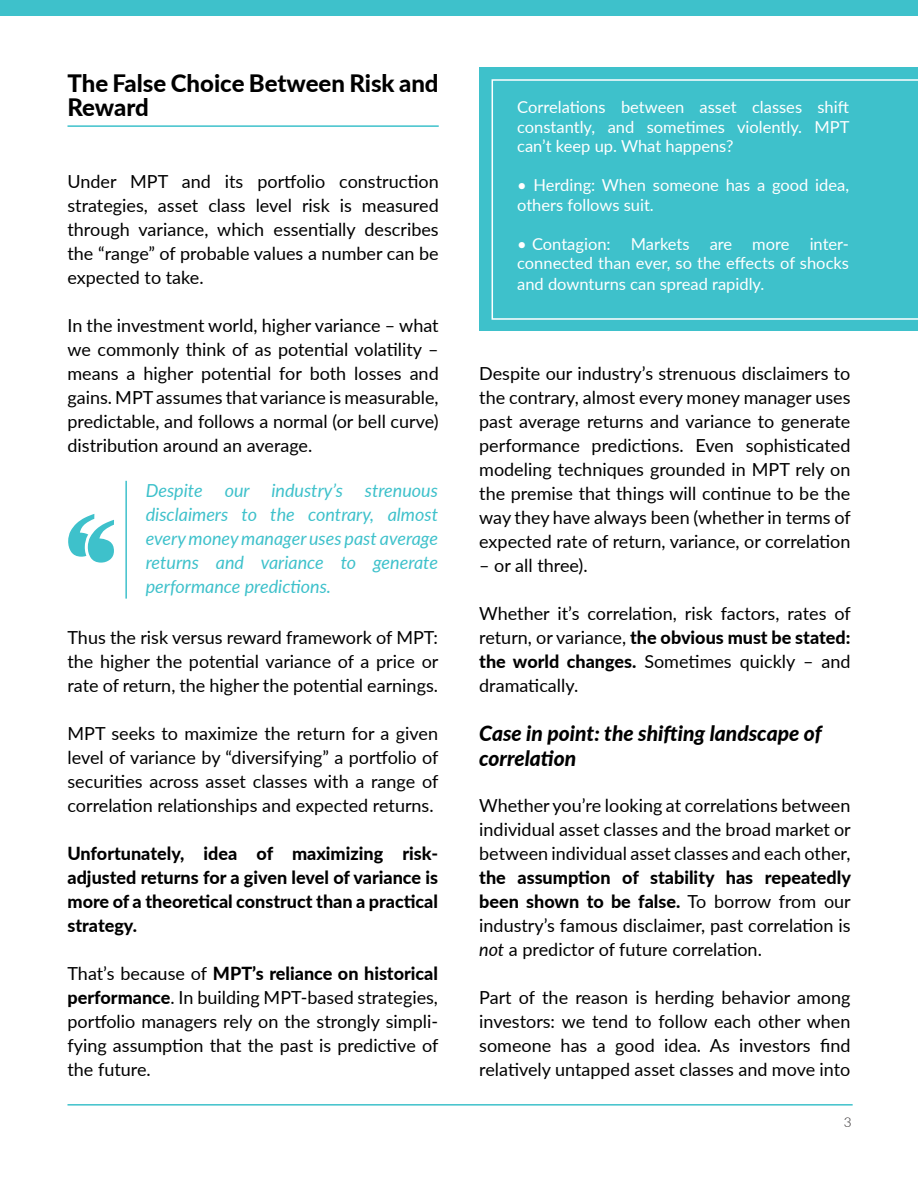
<style>
.page{position:relative;width:918px;height:1188px;background:#fff}
.page>*{position:absolute;margin:0;border:0;box-sizing:border-box;transform-origin:0 0}
.t1{font:800 24px/24px "Lato";color:#000}
.t2{font:italic 800 21px/25.2px "Lato";color:#000}
.t3{font:18px/24px "Lato";color:#000;text-align:justify}
.t4{font:italic 18px/24px "Lato";color:#3ec1cb;text-align:justify}
.t5{font:800 18px/24px "Lato";color:#000;text-align:justify}
.t6{font:16.5px/19.5px "Lato";color:#fff}
.t7{font:300 13.5px "Lato";color:#231f20}
.s1{font-weight:800}
.s2{font-style:italic}
</style>
<div class="page">
<div style="left:1px;top:0;width:917px;height:16px;background:#3ec1cb"></div>
<hr style="left:68px;top:1104px;width:785px;height:2px;background:#3ec1cb">
<div style="left:479px;top:68px;width:439px;height:263px;background:#3ec1cb"></div>
<svg style="left:492px;top:79px;width:426px;height:241px"></svg>
<hr style="left:68px;top:125px;width:371px;height:2px;background:#3ec1cb">
<hr style="left:125px;top:481px;width:2px;height:118px;background:#3ec1cb">
<svg style="left:68px;top:514px;width:46px;height:49px"></svg>
<p class="t1" style="left:68px;top:70px;width:373px">The False Choice Between Risk and<br>Reward</p>
<p class="t3" style="left:68px;top:168px;width:373px">Under MPT and its portfolio construction strategies, asset class level risk is measured through variance, which essentially describes the “range” of probable values a number can be expected to take.</p>
<p class="t3" style="left:68px;top:312px;width:373px">In the investment world, higher variance – what we commonly think of as potential volatility – means a higher potential for both losses and gains. MPT assumes that variance is measurable, predictable, and follows a normal (or bell curve) distribution around an average.</p>
<p class="t4" style="left:146px;top:477px;width:294px">Despite our industry’s strenuous disclaimers to the contrary, almost every money manager uses past average returns and variance to generate performance predictions.</p>
<p class="t3" style="left:68px;top:624px;width:372px">Thus the risk versus reward framework of MPT: the higher the potential variance of a price or rate of return, the higher the potential earnings.</p>
<p class="t3" style="left:68px;top:720px;width:372px">MPT seeks to maximize the return for a given level of variance by “diversifying” a portfolio of securities across asset classes with a range of correlation relationships and expected returns.</p>
<p class="t5" style="left:68px;top:840px;width:372px">Unfortunately, idea of maximizing risk&shy;adjusted returns for a given level of variance is more of a theoretical construct than a practical strategy.</p>
<p class="t3" style="left:68px;top:960px;width:372px">That’s because of <span class="s1">MPT’s reliance on historical performance</span>. In building MPT-based strategies, portfolio managers rely on the strongly simpli&shy;fying assumption that the past is predictive of the future.</p>
<p class="t6" style="left:517px;top:97px;width:334px;text-align:justify">Correlations between asset classes shift constantly, and sometimes violently. MPT can’t keep up. What happens?</p>
<p class="t6" style="left:517px;top:175px;width:333px">• Herding: When someone has a good idea, others follows suit.</p>
<p class="t6" style="left:517px;top:233px;width:333px">• Contagion: Markets are more inter&shy;connected than ever, so the effects of shocks</p>
<p class="t6" style="left:517px;top:274px;width:249px">and downturns can spread rapidly.</p>
<p class="t3" style="left:479px;top:360px;width:373px">Despite our industry’s strenuous disclaimers to the contrary, almost every money manager uses past average returns and variance to generate performance predictions. Even sophisticated modeling techniques grounded in MPT rely on the premise that things will continue to be the way they have always been (whether in terms of expected rate of return, variance, or correlation</p>
<p class="t3" style="left:479px;top:552px;width:110px">– or all three).</p>
<p class="t3" style="left:479px;top:600px;width:373px">Whether it’s correlation, risk factors, rates of return, or variance, <span class="s1">the obvious must be stated: the world changes.</span> Sometimes quickly – and dramatically.</p>
<p class="t2" style="left:479px;top:720px;width:344px">Case in point: the shifting landscape of correlation</p>
<p class="t3" style="left:479px;top:792px;width:373px">Whether you’re looking at correlations between individual asset classes and the broad market or between individual asset classes and each other, <span class="s1">the assumption of stability has repeatedly been shown to be false.</span> To borrow from our industry’s famous disclaimer, past correlation is <span class="s2">not</span> a predictor of future correlation.</p>
<p class="t3" style="left:479px;top:984px;width:373px">Part of the reason is herding behavior among investors: we tend to follow each other when someone has a good idea. As investors find relatively untapped asset classes and move into</p>
<p class="t7" style="left:844px;top:1113px;width:9px">3</p>
</div>
